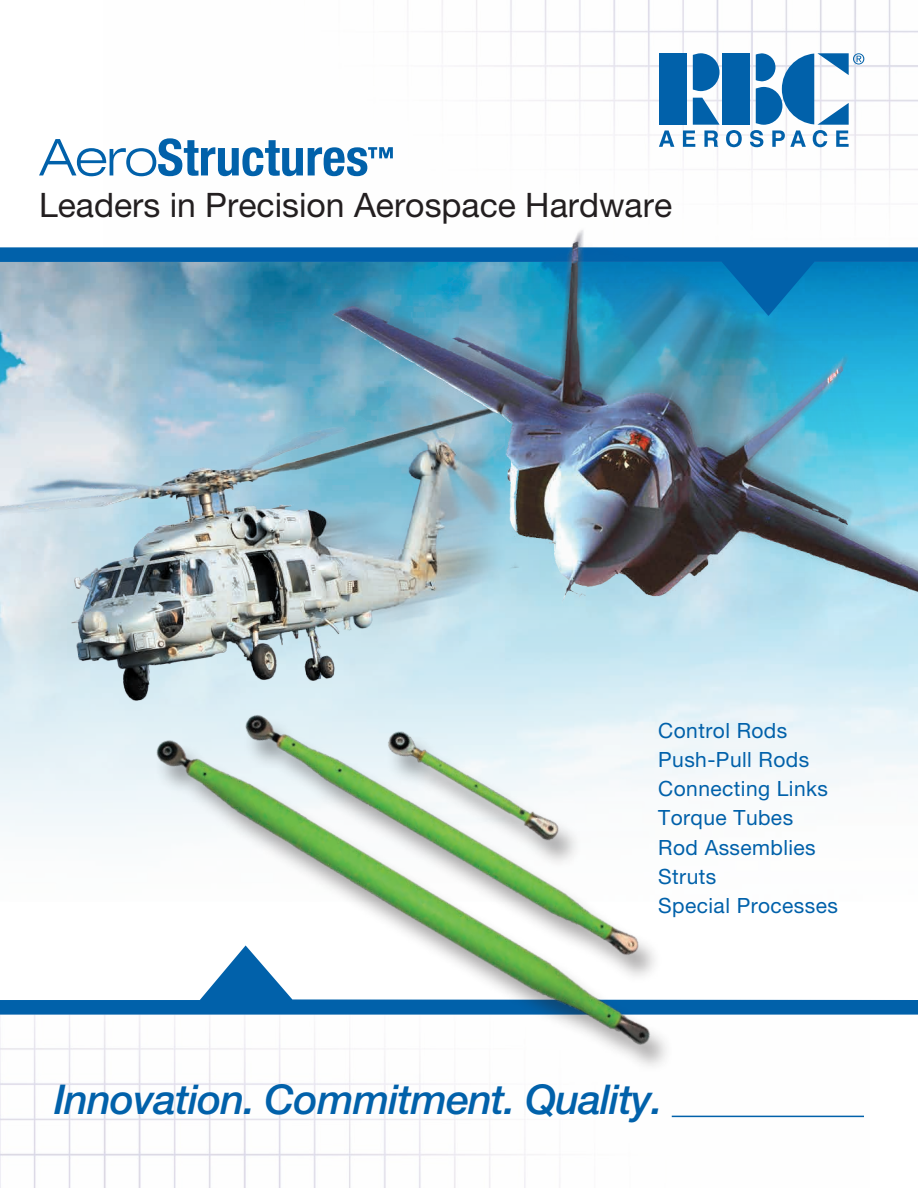
<style>
.page{position:relative;width:918px;height:1188px;background:#fff}
.page>*{position:absolute;margin:0;border:0;box-sizing:border-box;transform-origin:0 0}
.t1{font:italic 500 41.1px "Helvetica Neue 65";letter-spacing:-.02em;color:#0161aa}
.t2{font:33.75px "Helvetica Neue 55 Roman";color:#231f20}
.t3{font:21px/29.2px "Helvetica Neue 55 Roman";letter-spacing:.02em;color:#0161aa}
</style>
<div class="page">
<img style="left:138px;top:0;width:780px;height:195px">
<img style="left:0;top:1015px;width:864px;height:173px">
<div style="left:659px;top:53px;width:27px;height:72px;background:#0161aa"></div>
<div style="left:722px;top:53px;width:27px;height:72px;background:#0161aa"></div>
<svg style="left:693px;top:53px;width:27px;height:38px"></svg>
<svg style="left:659px;top:130px;width:15px;height:17px"></svg>
<svg style="left:683px;top:98px;width:37px;height:49px"></svg>
<svg style="left:726px;top:130px;width:16px;height:17px"></svg>
<svg style="left:750px;top:53px;width:114px;height:94px"></svg>
<hr style="left:672px;top:1116px;width:192px;height:1px;background:#0161aa">
<svg style="left:0;top:999px;width:918px;height:16px;background:#166eb1"></svg>
<img style="left:0;top:230px;width:918px;height:487px">
<img style="left:102px;top:483px;width:666px;height:705px">
<svg style="left:39px;top:138px;width:354px;height:38px"></svg>
<h2 class="t2" style="left:39px;top:185px;width:635px">Leaders in Precision Aerospace Hardware</h2>
<p class="t3" style="left:658px;top:715px;width:181px">Control Rods<br>Push-Pull Rods<br>Connecting Links<br>Torque Tubes<br>Rod Assemblies<br>Struts<br>Special Processes</p>
<h1 class="t1" style="left:54px;top:1075px;width:610px">Innovation. Commitment. Quality.</h1>
</div>
